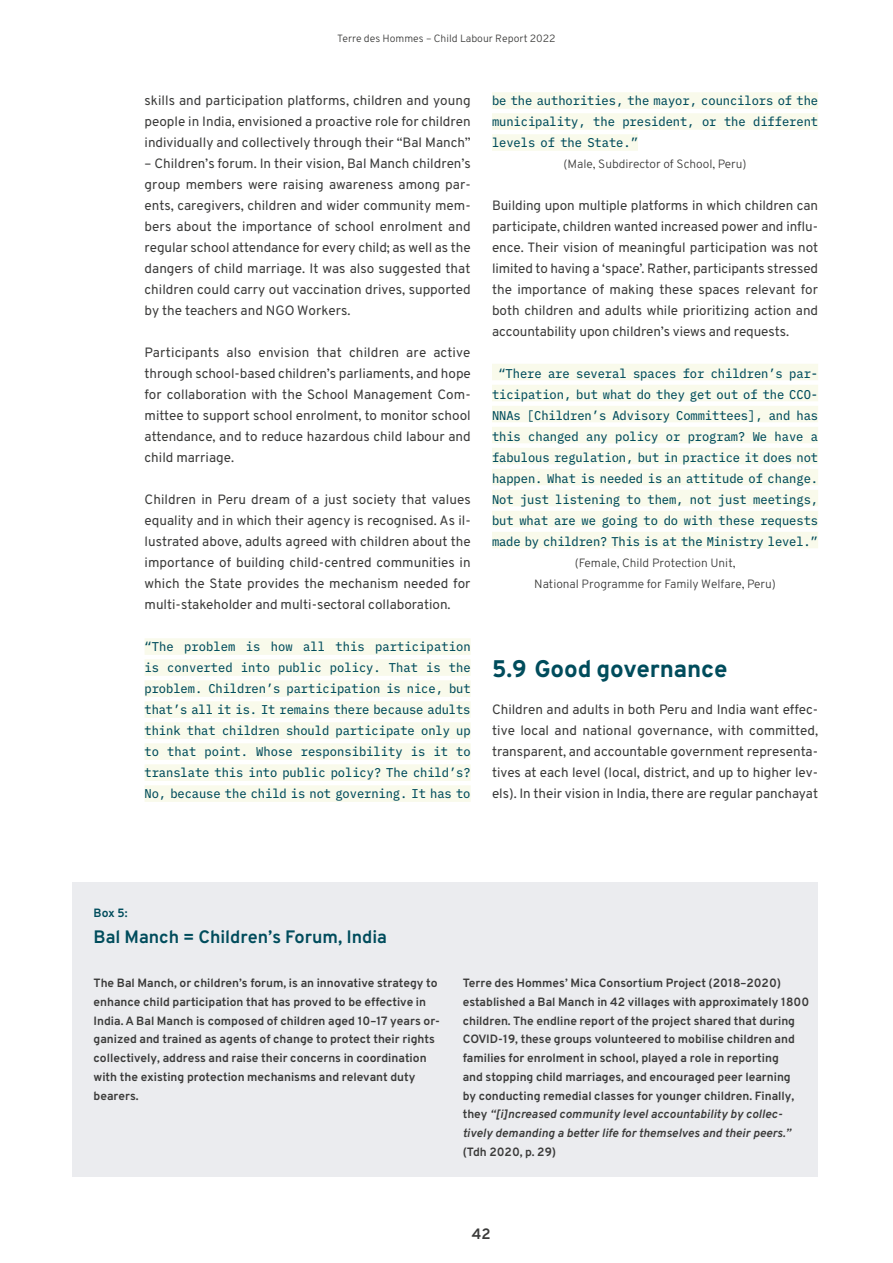
<style>
.page{position:relative;width:893px;height:1263px;background:#fff}
.page>*{position:absolute;margin:0;border:0;box-sizing:border-box;transform-origin:0 0}
.t1{font:800 24px "Overpass";letter-spacing:-.005em;color:#004c5c}
.Box_H{font:700 18px "Overpass";color:#004c5c}
.t2{font:700 15px "Overpass";color:#3b3b3a}
.Copy{font:13.5px/21px "Overpass";color:#3b3b3a;text-align:justify}
.Quote_9pt_Umbruch{font:12.75px/21px "IBM Plex Mono Text";letter-spacing:-.005em;color:#004c5c;text-align:justify;scale:.95 1}
.Quote_9pt{font:12.75px/21px "IBM Plex Mono Text";letter-spacing:-.005em;color:#004c5c;text-align:center;scale:.95 1}
.Box{font:700 12px/18.8px "Overpass";color:#3b3b3a}
.Author_of_Quote_9pt{font:300 12px "Overpass";color:#3b3b3a}
.Box_H-2{font:700 12px "Overpass";color:#004c5c}
.t3{font:300 10.5px "Overpass";color:#3b3b3a}
.s1{font-style:italic}
</style>
<div class="page">
<div style="left:145px;top:638px;width:326px;height:17px;background:#f9faeb"></div>
<div style="left:145px;top:659px;width:326px;height:17px;background:#f9faeb"></div>
<div style="left:145px;top:680px;width:326px;height:17px;background:#f9faeb"></div>
<div style="left:145px;top:701px;width:326px;height:17px;background:#f9faeb"></div>
<div style="left:145px;top:722px;width:326px;height:17px;background:#f9faeb"></div>
<div style="left:145px;top:743px;width:326px;height:17px;background:#f9faeb"></div>
<div style="left:145px;top:764px;width:326px;height:17px;background:#f9faeb"></div>
<div style="left:145px;top:785px;width:326px;height:17px;background:#f9faeb"></div>
<div style="left:492px;top:92px;width:326px;height:17px;background:#f9faeb"></div>
<div style="left:492px;top:113px;width:326px;height:17px;background:#f9faeb"></div>
<div style="left:492px;top:134px;width:146px;height:17px;background:#f9faeb"></div>
<div style="left:492px;top:364px;width:326px;height:16px;background:#f9faeb"></div>
<div style="left:492px;top:385px;width:326px;height:16px;background:#f9faeb"></div>
<div style="left:492px;top:406px;width:326px;height:16px;background:#f9faeb"></div>
<div style="left:492px;top:427px;width:326px;height:16px;background:#f9faeb"></div>
<div style="left:492px;top:448px;width:326px;height:16px;background:#f9faeb"></div>
<div style="left:492px;top:469px;width:326px;height:16px;background:#f9faeb"></div>
<div style="left:492px;top:490px;width:326px;height:16px;background:#f9faeb"></div>
<div style="left:492px;top:511px;width:326px;height:16px;background:#f9faeb"></div>
<div style="left:492px;top:532px;width:326px;height:16px;background:#f9faeb"></div>
<div style="left:72px;top:882px;width:746px;height:294px;background:#ebecef"></div>
<p class="t3" style="left:337px;top:32px;width:220px">Terre des Hommes – Child Labour Report 2022</p>
<p class="Copy" style="left:145px;top:90px;width:328px">skills and participation platforms, children and young people in India, envisioned a proactive role for children individually and collectively through their “Bal Manch”</p>
<p class="Copy" style="left:145px;top:153px;width:328px">– Children’s forum. In their vision, Bal Manch children’s group members were raising awareness among par&shy;ents, caregivers, children and wider community mem&shy;bers about the importance of school enrolment and regular school attendance for every child; as well as the dangers of child marriage. It was also suggested that children could carry out vaccination drives, supported by the teachers and NGO Workers.</p>
<p class="Copy" style="left:145px;top:342px;width:328px">Participants also envision that children are active through school-based children’s parliaments, and hope for collaboration with the School Management Com&shy;mittee to support school enrolment, to monitor school attendance, and to reduce hazardous child labour and child marriage.</p>
<p class="Copy" style="left:145px;top:489px;width:328px">Children in Peru dream of a just society that values equality and in which their agency is recognised. As il&shy;lustrated above, adults agreed with children about the importance of building child-centred communities in which the State provides the mechanism needed for multi-stakeholder and multi-sectoral collaboration.</p>
<p class="Quote_9pt_Umbruch" style="left:145px;top:635px;width:345px">“The problem is how all this participation is converted into public policy. That is the problem. Children’s participation is nice, but that’s all it is. It remains there because adults think that children should participate only up to that point. Whose responsibility is it to translate this into public policy? The child’s?<br>No, because the child is not governing. It has to</p>
<p class="Quote_9pt_Umbruch" style="left:492px;top:89px;width:345px">be the authorities, the mayor, councilors of the municipality, the president, or the different levels of the State.”</p>
<p class="Author_of_Quote_9pt" style="left:563px;top:157px;width:185px">(Male, Subdirector of School, Peru)</p>
<p class="Copy" style="left:492px;top:195px;width:328px">Building upon multiple platforms in which children can participate, children wanted increased power and influ&shy;ence. Their vision of meaningful participation was not limited to having a ‘space’. Rather, participants stressed the importance of making these spaces relevant for both children and adults while prioritizing action and accountability upon children’s views and requests.</p>
<p class="Quote_9pt" style="left:492px;top:362px;width:345px">“There are several spaces for children’s par&shy;ticipation, but what do they get out of the CCO-NNAs [Children’s Advisory Committees], and has this changed any policy or program? We have a fabulous regulation, but in practice it does not happen. What is needed is an attitude of change.<br>Not just listening to them, not just meetings, but what are we going to do with these requests made by children? This is at the Ministry level.”</p>
<p class="Author_of_Quote_9pt" style="left:575px;top:556px;width:162px">(Female, Child Protection Unit,</p>
<p class="Author_of_Quote_9pt" style="left:534px;top:577px;width:243px">National Programme for Family Welfare, Peru)</p>
<p class="t1" style="left:492px;top:653px;width:237px">5.9 Good governance</p>
<p class="Copy" style="left:492px;top:699px;width:328px">Children and adults in both Peru and India want effec&shy;tive local and national governance, with committed, transparent, and accountable government representa&shy;tives at each level (local, district, and up to higher lev&shy;els). In their vision in India, there are regular panchayat</p>
<p class="Box_H-2" style="left:94px;top:905px;width:36px">Box 5:</p>
<p class="Box_H" style="left:94px;top:925px;width:295px">Bal Manch = Children’s Forum, India</p>
<p class="Box" style="left:94px;top:974px;width:348px">The Bal Manch, or children’s forum, is an innovative strategy to enhance child participation that has proved to be effective in India. A Bal Manch is composed of children aged 10–17 years or&shy;ganized and trained as agents of change to protect their rights collectively, address and raise their concerns in coordination with the existing protection mechanisms and relevant duty bearers.</p>
<p class="Box" style="left:463px;top:974px;width:348px">Terre des Hommes’ Mica Consortium Project (2018–2020) established a Bal Manch in 42 villages with approximately 1800 children. The endline report of the project shared that during COVID-19, these groups volunteered to mobilise children and families for enrolment in school, played a role in reporting<br>and stopping child marriages, and encouraged peer learning<br>by conducting remedial classes for younger children. Finally, they <span class="s1">“[i]ncreased community level accountability by collec&shy;tively demanding a better life for themselves and their peers.” </span>(Tdh 2020, p. 29)</p>
<p class="t2" style="left:472px;top:1224px;width:20px">42</p>
</div>
